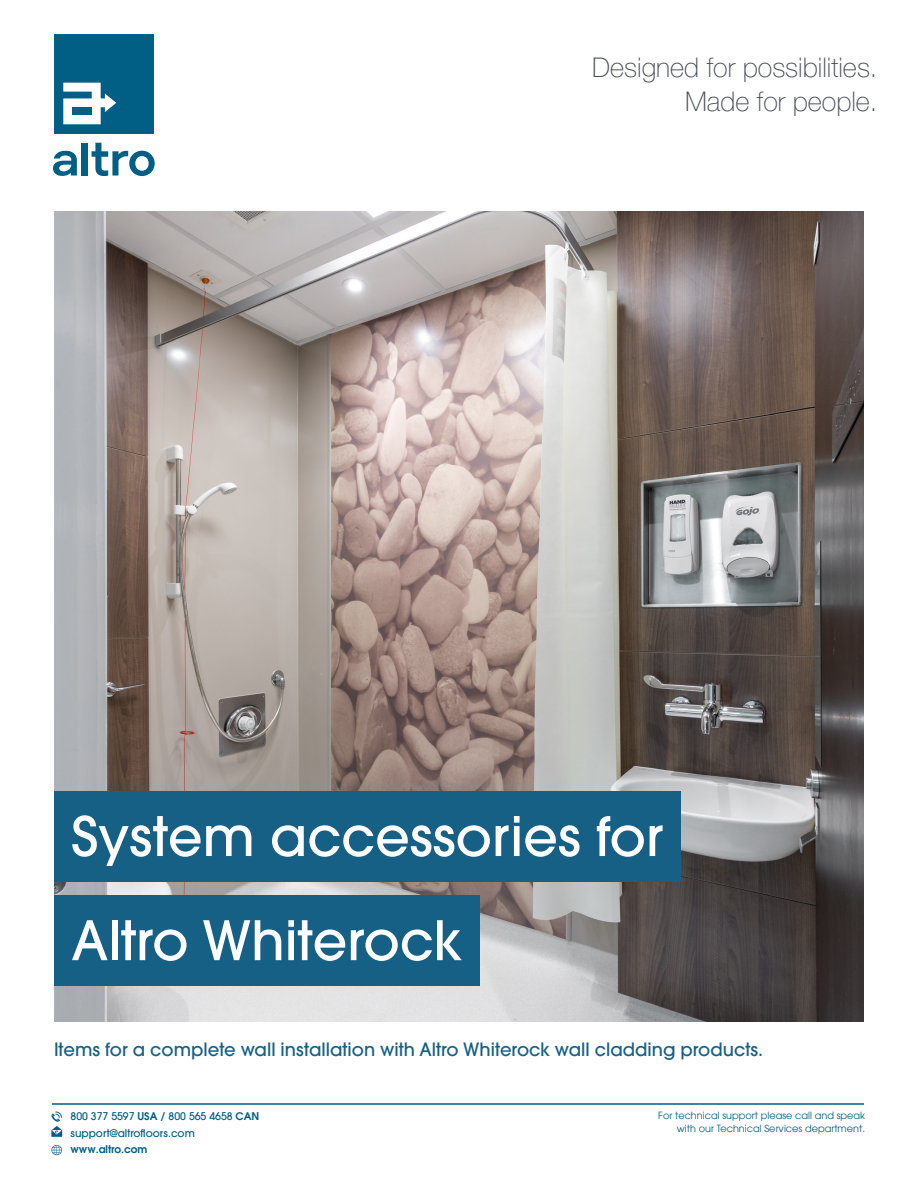
<style>
.page{position:relative;width:918px;height:1188px;background:#fff}
.page>*{position:absolute;margin:0;border:0;box-sizing:border-box;transform-origin:0 0}
.t1{font:500 54px "Avant Garde";color:#fff}
.Subheader_-_10pt_Hel{font:100 27px "Helvetica Neue LT Pro";color:#464b54}
.tool_code{font:500 18px "Avant Garde";color:#166085}
.t2{font:500 10.5px/16.5px "Avant Garde";color:#015e84}
.t3{font:9.75px/13.5px "Avant Garde";color:#015e84;text-align:right}
.s1{font-weight:600}
</style>
<div class="page">
<svg style="left:51px;top:1111px;width:11px;height:26px"></svg>
<svg style="left:51px;top:1145px;width:11px;height:10px"></svg>
<hr style="left:52px;top:1103px;width:812px;height:2px;background:#015e84">
<div style="left:82px;top:143px;width:6px;height:33px;background:#015e84"></div>
<svg style="left:53px;top:151px;width:24px;height:25px"></svg>
<svg style="left:92px;top:143px;width:63px;height:33px"></svg>
<div style="left:54px;top:34px;width:100px;height:100px;background:#015e84"></div>
<svg style="left:63px;top:83px;width:53px;height:41px"></svg>
<div style="left:73px;top:108px;width:19px;height:7px;background:#015e84"></div>
<img style="left:54px;top:212px;width:810px;height:810px">
<div style="left:54px;top:791px;width:626px;height:90px;background:#166085"></div>
<div style="left:54px;top:895px;width:425px;height:91px;background:#166085"></div>
<p class="Subheader_-_10pt_Hel" style="left:592px;top:51px;width:287px">Designed for possibilities.</p>
<p class="Subheader_-_10pt_Hel" style="left:685px;top:86px;width:194px">Made for people.</p>
<p class="t1" style="left:71px;top:803px;width:593px">System accessories for</p>
<p class="t1" style="left:71px;top:907px;width:393px">Altro Whiterock</p>
<p class="tool_code" style="left:54px;top:1038px;width:711px">Items for a complete wall installation with Altro Whiterock wall cladding products.</p>
<p class="t2" style="left:71px;top:1108px;width:190px">800 377 5597 <span class="s1">USA</span> / 800 565 4658 <span class="s1">CAN </span>support@altrofloors.com <span class="s1">www.altro.com</span></p>
<p class="t3" style="left:658px;top:1108px;width:208px">For technical support please call and speak with our Technical Services department.</p>
</div>
